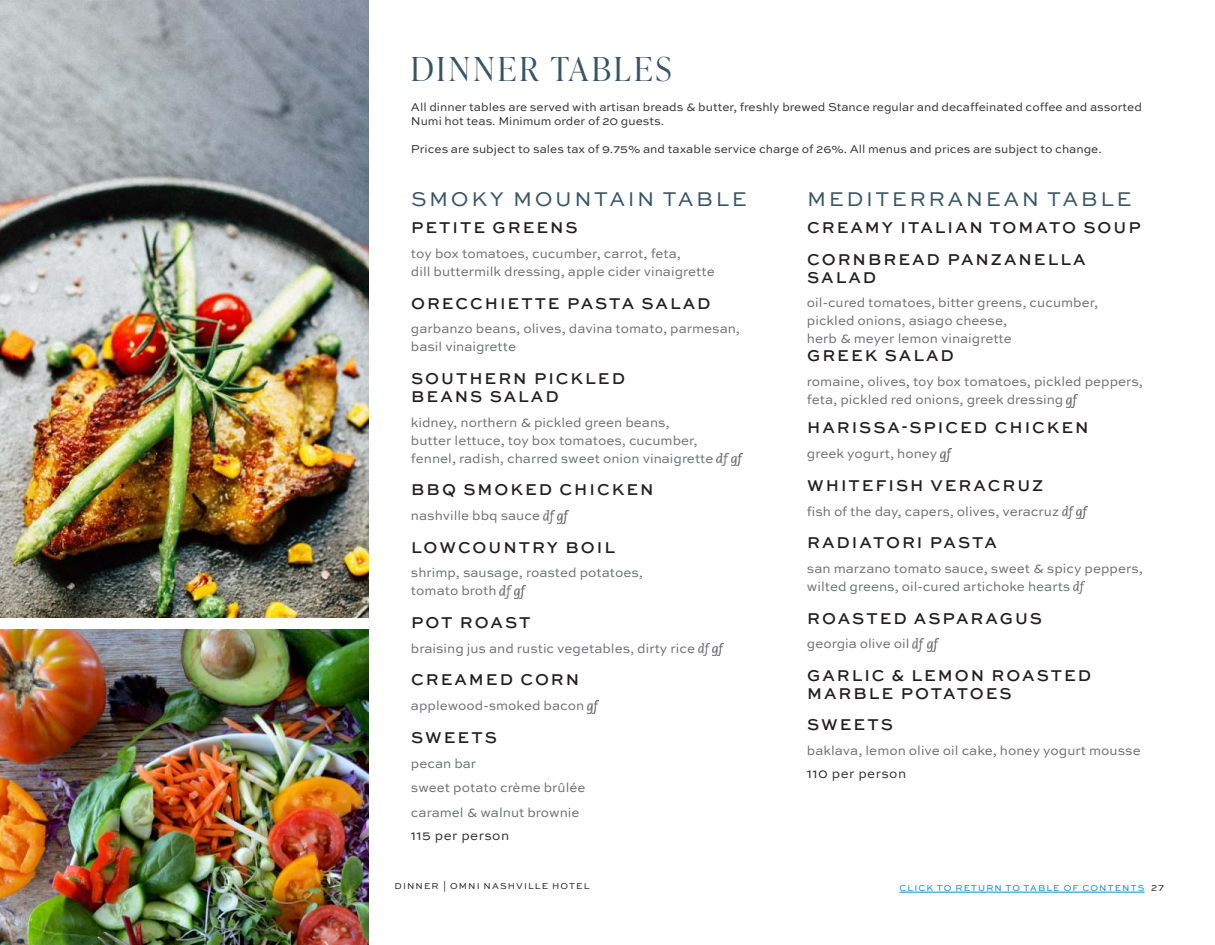
<style>
.page{position:relative;width:1215px;height:945px;background:#fff}
.page>*{position:absolute;margin:0;border:0;box-sizing:border-box;transform-origin:0 0}
.t1{font:300 33px "Ivy Presto Display";letter-spacing:.1em;color:#385568}
.t2{font:21px "Sweet Sans Pro";letter-spacing:.12em;color:#385568}
.t3{font:500 16.5px/18px "Sweet Sans Pro";letter-spacing:.12em;color:#221f1f}
.t4{font:13.5px/18px "Sweet Sans Pro";color:#6c6e70}
.t5{font:13.5px "Sweet Sans Pro";letter-spacing:.03em;color:#323032}
.t6{font:12px/14.2px "Sweet Sans Pro";color:#323032}
.t7{font:9px "Sweet Sans Pro";letter-spacing:.12em;color:#008fd4}
.t8{font:9px "Sweet Sans Pro";letter-spacing:.12em;color:#221f1f}
.s1{color:#221f1f}
</style>
<div class="page">
<img style="left:0;top:0;width:369px;height:618px">
<img style="left:0;top:630px;width:369px;height:315px">
<svg style="left:717px;top:453px;width:25px;height:13px"></svg>
<svg style="left:543px;top:511px;width:26px;height:12px"></svg>
<svg style="left:500px;top:586px;width:25px;height:12px"></svg>
<svg style="left:698px;top:643px;width:26px;height:13px"></svg>
<svg style="left:587px;top:701px;width:12px;height:12px"></svg>
<svg style="left:1066px;top:395px;width:12px;height:12px"></svg>
<svg style="left:941px;top:449px;width:11px;height:12px"></svg>
<svg style="left:1062px;top:506px;width:26px;height:13px"></svg>
<svg style="left:1073px;top:581px;width:12px;height:13px"></svg>
<svg style="left:913px;top:639px;width:25px;height:12px"></svg>
<hr style="left:899px;top:892px;width:246px;height:1px;background:#008fd4">
<h1 class="t1" style="left:411px;top:48px;width:262px">DINNER TABLES</h1>
<p class="t6" style="left:411px;top:101px;width:732px">All dinner tables are served with artisan breads &amp; butter, freshly brewed Stance regular and decaffeinated coffee and assorted<br>Numi hot teas. Minimum order of 20 guests.</p>
<p class="t6" style="left:411px;top:143px;width:692px">Prices are subject to sales tax of 9.75% and taxable service charge of 26%. All menus and prices are subject to change.</p>
<h2 class="t2" style="left:411px;top:187px;width:337px">SMOKY MOUNTAIN TABLE</h2>
<p class="t3" style="left:411px;top:218px;width:168px">PETITE GREENS</p>
<p class="t4" style="left:411px;top:245px;width:305px">toy box tomatoes, cucumber, carrot, feta,<br>dill buttermilk dressing, apple cider vinaigrette</p>
<p class="t3" style="left:411px;top:294px;width:301px">ORECCHIETTE PASTA SALAD</p>
<p class="t4" style="left:411px;top:320px;width:331px">garbanzo beans, olives, davina tomato, parmesan, basil vinaigrette</p>
<p class="t3" style="left:411px;top:369px;width:215px">SOUTHERN PICKLED<br>BEANS SALAD</p>
<p class="t4" style="left:411px;top:414px;width:304px">kidney, northern &amp; pickled green beans, butter lettuce, toy box tomatoes, cucumber, fennel, radish, charred sweet onion vinaigrette</p>
<p class="t3" style="left:411px;top:481px;width:244px">BBQ SMOKED CHICKEN</p>
<p class="t4" style="left:411px;top:507px;width:131px">nashville bbq sauce</p>
<p class="t3" style="left:411px;top:538px;width:205px">LOWCOUNTRY BOIL</p>
<p class="t4" style="left:411px;top:564px;width:234px">shrimp, sausage, roasted potatoes, tomato broth</p>
<p class="t3" style="left:411px;top:613px;width:121px">POT ROAST</p>
<p class="t4" style="left:411px;top:640px;width:286px">braising jus and rustic vegetables, dirty rice</p>
<p class="t3" style="left:411px;top:671px;width:170px">CREAMED CORN</p>
<p class="t4" style="left:411px;top:697px;width:175px">applewood-smoked bacon</p>
<p class="t3" style="left:411px;top:728px;width:87px">SWEETS</p>
<p class="t4" style="left:411px;top:751px;width:176px;line-height:24.8px">pecan bar<br>sweet potato crème brûlée caramel &amp; walnut brownie</p>
<p class="t5" style="left:411px;top:827px;width:100px">115 per person</p>
<p class="t8" style="left:395px;top:881px;width:196px">DINNER | OMNI NASHVILLE HOTEL</p>
<h2 class="t2" style="left:807px;top:187px;width:326px">MEDITERRANEAN TABLE</h2>
<p class="t3" style="left:807px;top:212px;width:335px;line-height:31.5px">CREAMY ITALIAN TOMATO SOUP<br>CORNBREAD PANZANELLA</p>
<p class="t3" style="left:807px;top:268px;width:71px">SALAD</p>
<p class="t4" style="left:807px;top:294px;width:293px">oil-cured tomatoes, bitter greens, cucumber, pickled onions, asiago cheese,<br>herb &amp; meyer lemon vinaigrette</p>
<p class="t3" style="left:807px;top:347px;width:148px">GREEK SALAD</p>
<p class="t4" style="left:807px;top:373px;width:338px">romaine, olives, toy box tomatoes, pickled peppers, feta, pickled red onions, greek dressing</p>
<p class="t3" style="left:807px;top:419px;width:283px">HARISSA-SPICED CHICKEN</p>
<p class="t4" style="left:807px;top:445px;width:132px">greek yogurt, honey</p>
<p class="t3" style="left:807px;top:476px;width:238px">WHITEFISH VERACRUZ</p>
<p class="t4" style="left:807px;top:503px;width:254px">fish of the day, capers, olives, veracruz</p>
<p class="t3" style="left:807px;top:533px;width:191px">RADIATORI PASTA</p>
<p class="t4" style="left:807px;top:560px;width:338px">san marzano tomato sauce, sweet &amp; spicy peppers, wilted greens, oil-cured artichoke hearts</p>
<p class="t3" style="left:807px;top:609px;width:236px">ROASTED ASPARAGUS</p>
<p class="t4" style="left:807px;top:635px;width:104px">georgia olive oil</p>
<p class="t3" style="left:807px;top:666px;width:286px">GARLIC &amp; LEMON ROASTED<br>MARBLE POTATOES</p>
<p class="t3" style="left:807px;top:716px;width:87px">SWEETS</p>
<p class="t4" style="left:807px;top:742px;width:335px">baklava, lemon olive oil cake, honey yogurt mousse</p>
<p class="t5" style="left:807px;top:766px;width:101px">110 per person</p>
<p class="t7" style="left:899px;top:883px;width:266px">CLICK TO RETURN TO TABLE OF CONTENTS <span class="s1">27</span></p>
</div>
